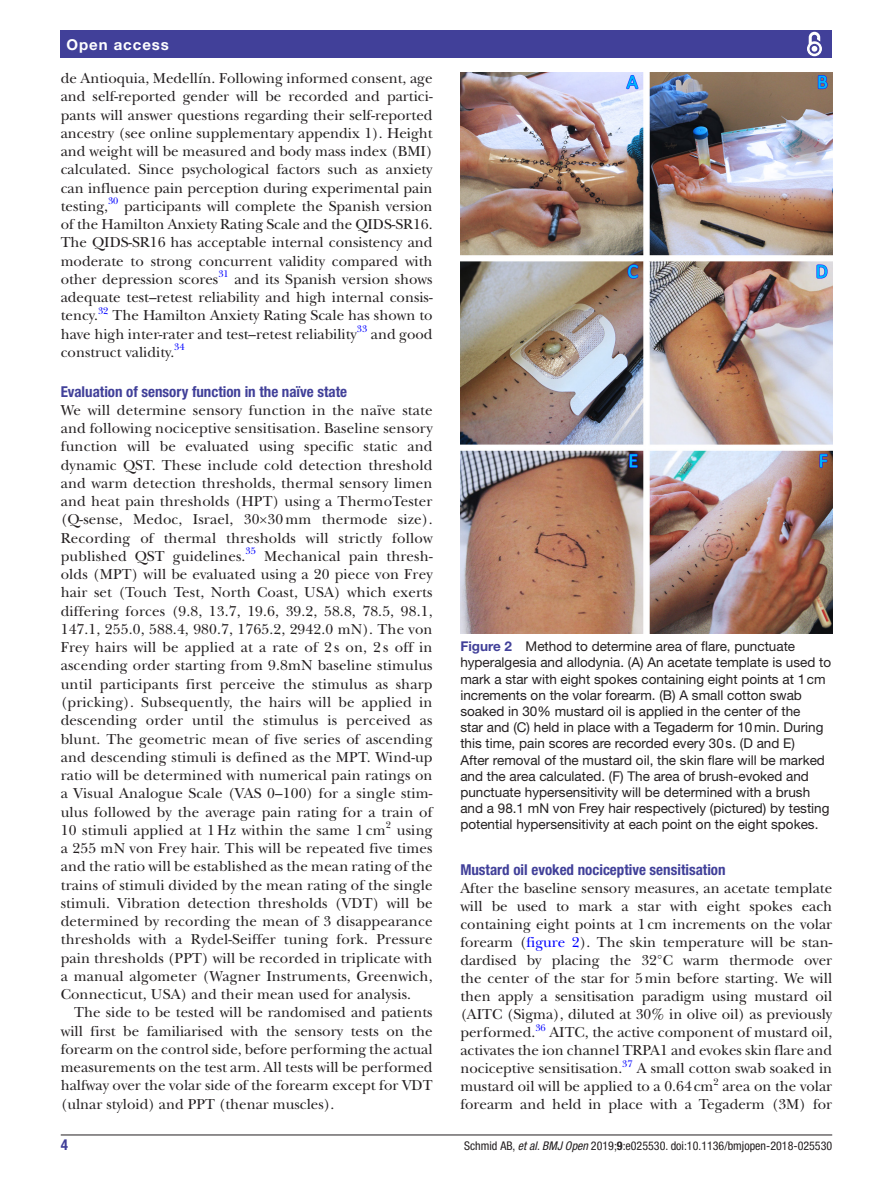
<style>
.page{position:relative;width:893px;height:1191px;background:#fff}
.page>*{position:absolute;margin:0;border:0;box-sizing:border-box;transform-origin:0 0}
.t1{font:15px/18.3px "New Baskerville";color:#231f20;text-align:justify}
.t2{font:700 condensed 15px "Helvetica Neue LT Std";color:#414099}
.t3{font:700 15px "Helvetica Neue LT Std";letter-spacing:.065em;color:#fff}
.t4{font:13.5px/16.2px "Helvetica Neue LT Std";color:#231f20}
.t5{font:condensed 12px "Helvetica Neue LT Std";color:#231f20}
.t6{font:9.9px "New Baskerville";color:#00f}
.t7{font:9.9px "New Baskerville";color:#231f20}
.s1{font-weight:700;color:#414099}
.s2{color:#00f}
.s3{font-style:italic}
.s4{font-weight:700}
</style>
<div class="page">
<hr style="left:61px;top:1134px;width:771px;height:1px;background:#231f20">
<div style="left:61px;top:31px;width:771px;height:27px;background:#414099"></div>
<svg style="left:807px;top:31px;width:15px;height:26px"></svg>
<img style="left:460px;top:73px;width:372px;height:560px">
<p class="t3" style="left:66px;top:35px;width:104px">Open access</p>
<p class="t1" style="left:61px;top:69px;width:373px">de Antioquia, Medellín. Following informed consent, age and self-reported gender will be recorded and partici&shy;pants will answer questions regarding their self-reported ancestry (see online supplementary appendix 1). Height and weight will be measured and body mass index (BMI) calculated. Since psychological factors such as anxiety can influence pain perception during experimental pain testing,</p>
<p class="t6" style="left:108px;top:195px;width:12px">30</p>
<p class="t1" style="left:61px;top:197px;width:373px;text-indent:63px">participants will complete the Spanish version of the Hamilton Anxiety Rating Scale and the QIDS-SR16.<br>The QIDS-SR16 has acceptable internal consistency and moderate to strong concurrent validity compared with other depression scores</p>
<p class="t6" style="left:218px;top:268px;width:12px">31</p>
<p class="t1" style="left:61px;top:270px;width:373px;text-indent:174px">and its Spanish version shows adequate test–retest reliability and high internal consis&shy;tency.</p>
<p class="t6" style="left:98px;top:305px;width:12px">32</p>
<p class="t1" style="left:61px;top:306px;width:373px;text-indent:52px">The Hamilton Anxiety Rating Scale has shown to have high inter-rater and test–retest reliability</p>
<p class="t6" style="left:357px;top:323px;width:12px">33</p>
<p class="t1" style="left:371px;top:325px;width:63px">and good</p>
<p class="t1" style="left:61px;top:343px;width:125px">construct validity.<sup>34</sup></p>
<p class="t2" style="left:61px;top:382px;width:288px">Evaluation of sensory function in the naïve state</p>
<p class="t1" style="left:61px;top:401px;width:373px">We will determine sensory function in the naïve state and following nociceptive sensitisation. Baseline sensory function will be evaluated using specific static and dynamic QST. These include cold detection threshold and warm detection thresholds, thermal sensory limen and heat pain thresholds (HPT) using a ThermoTester (Q-sense, Medoc, Israel, 30×30 mm thermode size).<br>Recording of thermal thresholds will strictly follow published QST guidelines.<sup>35</sup></p>
<p class="t1" style="left:61px;top:547px;width:373px;text-indent:203px">Mechanical pain thresh&shy;olds (MPT) will be evaluated using a 20 piece von Frey hair set (Touch Test, North Coast, USA) which exerts differing forces (9.8, 13.7, 19.6, 39.2, 58.8, 78.5, 98.1, 147.1, 255.0, 588.4, 980.7, 1765.2, 2942.0 mN). The von Frey hairs will be applied at a rate of 2 s on, 2 s off in ascending order starting from 9.8mN baseline stimulus until participants first perceive the stimulus as sharp (pricking). Subsequently, the hairs will be applied in descending order until the stimulus is perceived as blunt. The geometric mean of five series of ascending and descending stimuli is defined as the MPT. Wind-up ratio will be determined with numerical pain ratings on a Visual Analogue Scale (VAS 0–100) for a single stim&shy;ulus followed by the average pain rating for a train of 10 stimuli applied at 1 Hz within the same 1 cm</p>
<p class="t7" style="left:386px;top:819px;width:7px">2</p>
<p class="t1" style="left:61px;top:821px;width:373px;text-indent:336px">using a 255 mN von Frey hair. This will be repeated five times and the ratio will be established as the mean rating of the trains of stimuli divided by the mean rating of the single stimuli. Vibration detection thresholds (VDT) will be determined by recording the mean of 3 disappearance thresholds with a Rydel-Seiffer tuning fork. Pressure pain thresholds (PPT) will be recorded in triplicate with a manual algometer (Wagner Instruments, Greenwich, Connecticut, USA) and their mean used for analysis.</p>
<p class="t1" style="left:61px;top:1003px;width:373px;text-indent:14px">The side to be tested will be randomised and patients will first be familiarised with the sensory tests on the forearm on the control side, before performing the actual measurements on the test arm. All tests will be performed halfway over the volar side of the forearm except for VDT (ulnar styloid) and PPT (thenar muscles).</p>
<p class="t4" style="left:460px;top:638px;width:372px"><span class="s1">Figure 2</span> Method to determine area of flare, punctuate hyperalgesia and allodynia. (A) An acetate template is used to mark a star with eight spokes containing eight points at 1cm increments on the volar forearm. (B) A small cotton swab soaked in 30% mustard oil is applied in the center of the<br>star and (C) held in place with a Tegaderm for 10min. During this time, pain scores are recorded every 30s. (D and E)<br>After removal of the mustard oil, the skin flare will be marked and the area calculated. (F) The area of brush-evoked and punctuate hypersensitivity will be determined with a brush and a 98.1 mN von Frey hair respectively (pictured) by testing potential hypersensitivity at each point on the eight spokes.</p>
<p class="t2" style="left:460px;top:861px;width:267px">Mustard oil evoked nociceptive sensitisation</p>
<p class="t1" style="left:460px;top:879px;width:373px">After the baseline sensory measures, an acetate template will be used to mark a star with eight spokes each containing eight points at 1cm increments on the volar forearm (<span class="s2">figure 2</span>). The skin temperature will be stan&shy;dardised by placing the 32°C warm thermode over the center of the star for 5min before starting. We will then apply a sensitisation paradigm using mustard oil (AITC (Sigma), diluted at 30% in olive oil) as previously performed.</p>
<p class="t6" style="left:535px;top:1021px;width:12px">36</p>
<p class="t1" style="left:460px;top:1023px;width:373px;text-indent:89px">AITC, the active component of mustard oil, activates the ion channel TRPA1 and evokes skin flare and nociceptive sensitisation.</p>
<p class="t6" style="left:622px;top:1057px;width:12px">37</p>
<p class="t1" style="left:460px;top:1059px;width:373px;text-indent:176px">A small cotton swab soaked in mustard oil will be applied to a 0.64cm</p>
<p class="t7" style="left:713px;top:1075px;width:7px">2</p>
<p class="t1" style="left:460px;top:1077px;width:373px;text-align:right">area on the volar<br>forearm and held in place with a Tegaderm (3M) for</p>
<p class="t2" style="left:61px;top:1135px;width:9px">4</p>
<p class="t5" style="left:464px;top:1138px;width:370px">Schmid AB, <span class="s3">et al</span>. <span class="s3">BMJ Open</span> 2019;<span class="s4">9</span>:e025530. doi:10.1136/bmjopen-2018-025530</p>
</div>
